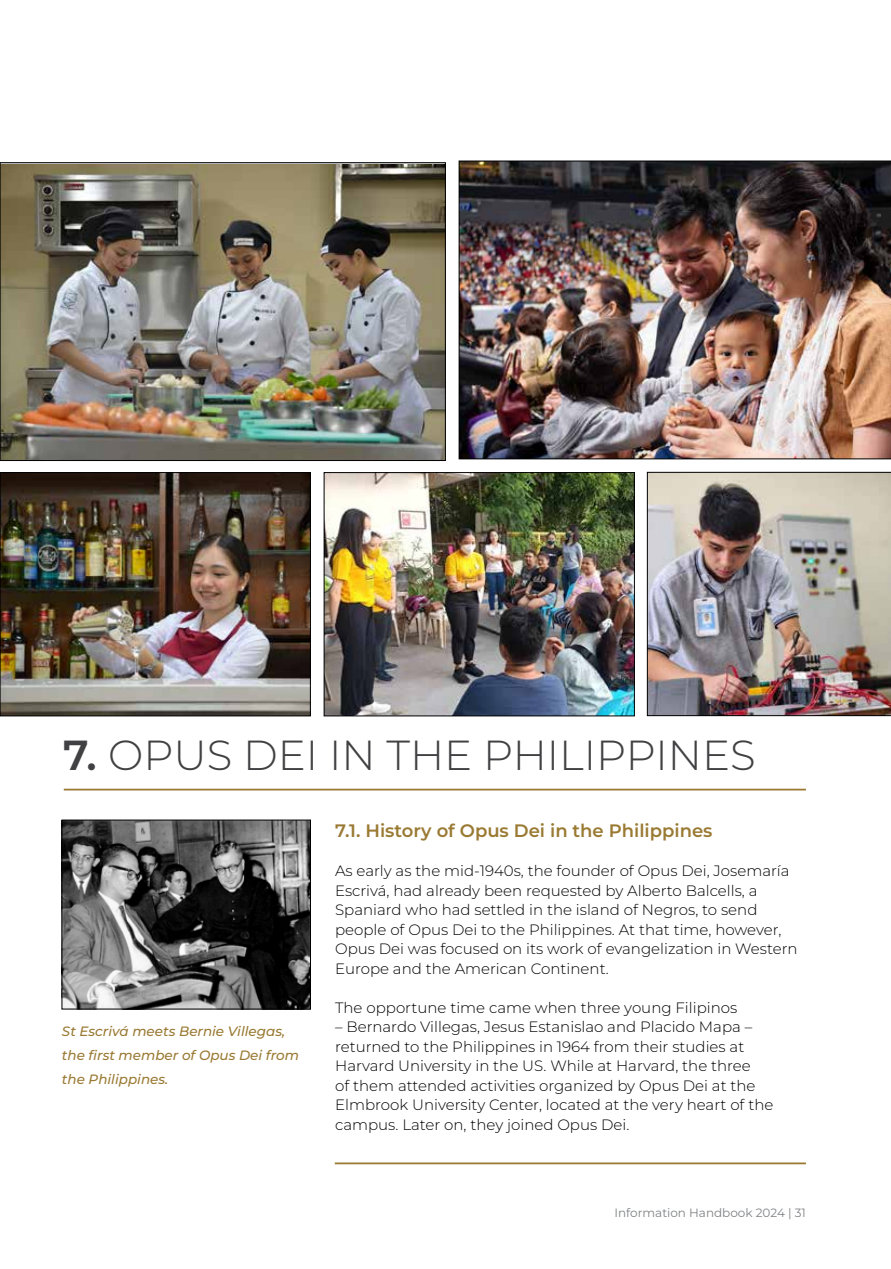
<style>
.page{position:relative;width:891px;height:1269px;background:#fff}
.page>*{position:absolute;margin:0;border:0;box-sizing:border-box;transform-origin:0 0}
.t1{font:300 42px "Montserrat";color:#414042}
.t2{font:600 18px "Montserrat";color:#9a7a33}
.t3{font:300 15px/19.5px "Montserrat";color:#000}
.t4{font:italic 500 13.5px/24px "Montserrat";color:#9a7a33}
.t5{font:12px "Montserrat";color:#808285}
.s1{font-weight:600}
</style>
<div class="page">
<img style="left:64px;top:822px;width:245px;height:185px">
<div style="left:62px;top:820px;width:249px;height:189px;border:1px solid #000"></div>
<hr style="left:335px;top:1163px;width:471px;height:1px;background:#9a7a33">
<hr style="left:64px;top:789px;width:742px;height:2px;background:#9a7a33">
<img style="left:2px;top:164px;width:442px;height:295px">
<div style="left:0;top:162px;width:446px;height:299px;border:1px solid #000"></div>
<img style="left:459px;top:161px;width:432px;height:298px">
<img style="left:2px;top:474px;width:307px;height:240px">
<div style="left:0;top:472px;width:311px;height:244px;border:1px solid #000"></div>
<img style="left:326px;top:474px;width:307px;height:240px">
<div style="left:324px;top:472px;width:311px;height:244px;border:1px solid #000"></div>
<img style="left:647px;top:472px;width:244px;height:244px">
<h1 class="t1" style="left:63px;top:727px;width:694px"><span class="s1">7.</span> OPUS DEI IN THE PHILIPPINES</h1>
<p class="t4" style="left:62px;top:1018px;width:238px">St Escrivá meets Bernie Villegas, the first member of Opus Dei from the Philippines.</p>
<p class="t2" style="left:335px;top:819px;width:379px">7.1. History of Opus Dei in the Philippines</p>
<p class="t3" style="left:335px;top:861px;width:464px">As early as the mid-1940s, the founder of Opus Dei, Josemaría Escrivá, had already been requested by Alberto Balcells, a Spaniard who had settled in the island of Negros, to send people of Opus Dei to the Philippines. At that time, however, Opus Dei was focused on its work of evangelization in Western Europe and the American Continent.</p>
<p class="t3" style="left:335px;top:998px;width:404px">The opportune time came when three young Filipinos</p>
<p class="t3" style="left:335px;top:1017px;width:440px">– Bernardo Villegas, Jesus Estanislao and Placido Mapa – returned to the Philippines in 1964 from their studies at Harvard University in the US. While at Harvard, the three<br>of them attended activities organized by Opus Dei at the Elmbrook University Center, located at the very heart of the campus. Later on, they joined Opus Dei.</p>
<p class="t5" style="left:615px;top:1205px;width:193px">Information Handbook 2024 | 31</p>
</div>
